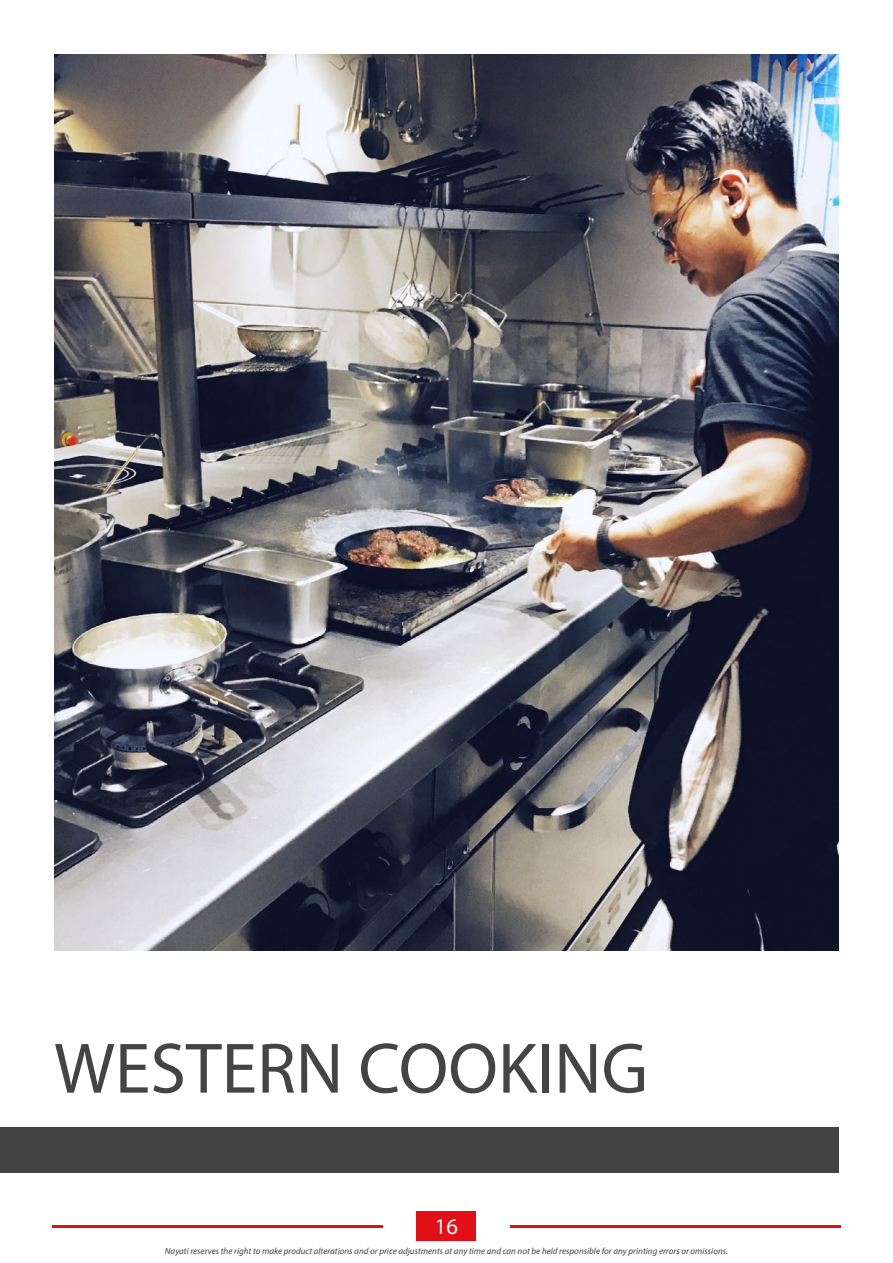
<style>
.page{position:relative;width:893px;height:1263px;background:#fff}
.page>*{position:absolute;margin:0;border:0;box-sizing:border-box;transform-origin:0 0}
.t1{font:72px "Myriad Pro";color:#454444}
.t2{font:22.5px "Myriad Pro";color:#fff}
.t3{font:italic 9px "Myriad Pro";color:#454444}
</style>
<div class="page">
<div style="left:417px;top:1211px;width:59px;height:29px;background:#e30f17"></div>
<hr style="left:510px;top:1224px;width:331px;height:3px;background:#e30f17">
<hr style="left:52px;top:1224px;width:331px;height:3px;background:#e30f13">
<img style="left:54px;top:54px;width:785px;height:896px">
<div style="left:0;top:1127px;width:839px;height:45px;background:#454444"></div>
<h1 class="t1" style="left:54px;top:1024px;width:595px">WESTERN COOKING</h1>
<h2 class="t2" style="left:435px;top:1213px;width:25px">16</h2>
<p class="t3" style="left:165px;top:1245px;width:564px">Nayati reserves the right to make product alterations and or price adjustments at any time and can not be held responsible for any printing errors or omissions.</p>
</div>
